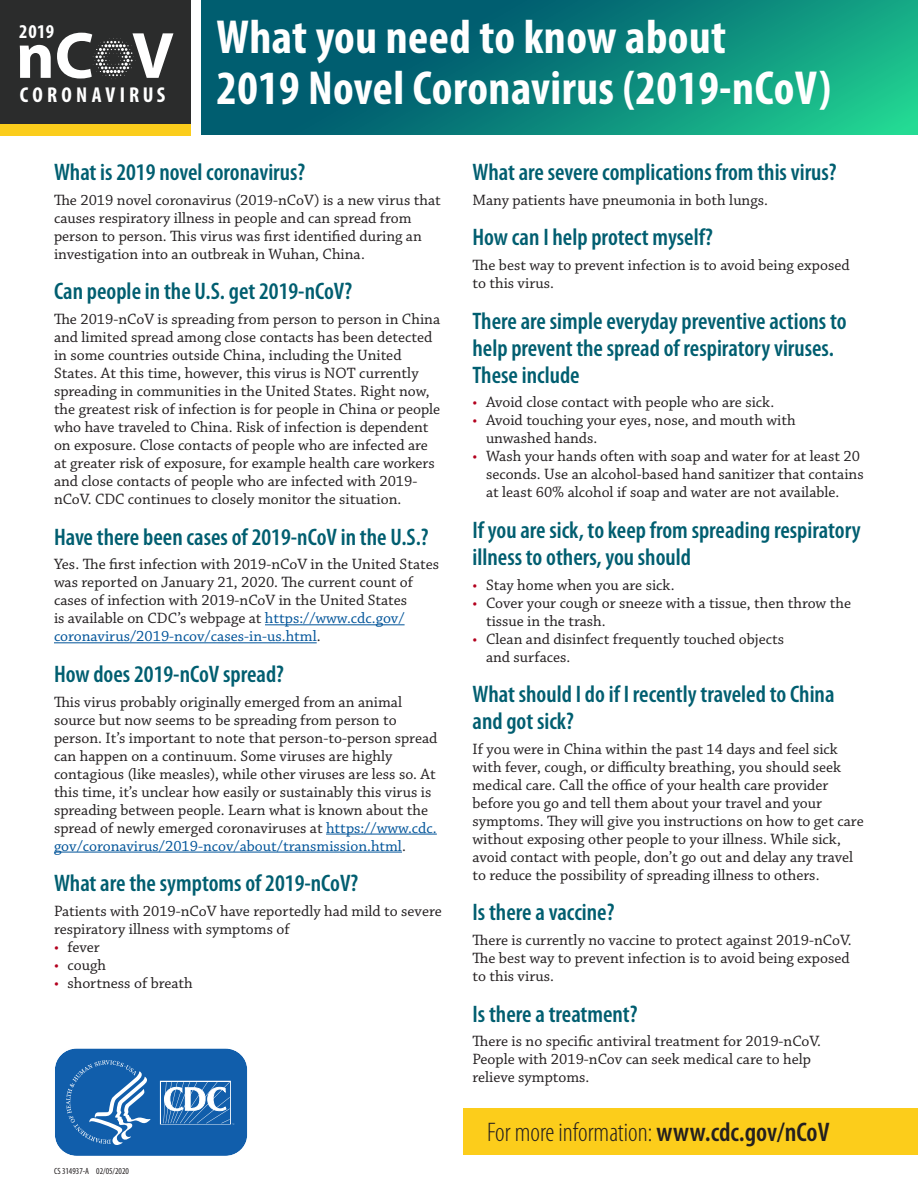
<style>
.page{position:relative;width:918px;height:1188px;background:#fff}
.page>*{position:absolute;margin:0;border:0;box-sizing:border-box;transform-origin:0 0}
.t1{font:700 66px "Myriad Pro";color:#fff}
.H1_BOLD_WHITE{font:700 condensed 48px/51px "Myriad Pro";letter-spacing:.01em;color:#fff}
.link{font:300 condensed 27px "Myriad Pro";color:#231f20}
.H2_headers{font:600 condensed 24px/27px "Myriad Pro";color:#005e70}
.t2{font:700 condensed 21.6px "Myriad Pro";letter-spacing:.195em;color:#fff}
.t3{font:700 condensed 19.65px "Myriad Pro";color:#fff}
.t4{font:15.75px/18px "Chaparral Pro";color:#231f20}
.t5{font:condensed 9px "Myriad Pro";color:#231f20}
.s1{color:#005499}
.s2{color:#b3001e}
.s3{font-weight:600}
</style>
<div class="page">
<div style="left:0;top:0;width:191px;height:124px;background:#2b2c2c"></div>
<svg style="left:93px;top:38px;width:43px;height:41px"></svg>
<div style="left:0;top:124px;width:191px;height:11px;background:#fbcd1c"></div>
<div style="left:463px;top:1108px;width:455px;height:47px;background:#fccd1b"></div>
<svg style="left:55px;top:1048px;width:193px;height:108px;background:#3174b6"></svg>
<svg style="left:201px;top:0;width:717px;height:135px;background:#098079"></svg>
<hr style="left:265px;top:624px;width:140px;height:1px;background:#005499">
<hr style="left:54px;top:642px;width:263px;height:1px;background:#005499">
<hr style="left:326px;top:834px;width:111px;height:1px;background:#005499">
<hr style="left:54px;top:852px;width:348px;height:1px;background:#005499">
<p class="t3" style="left:19px;top:19px;width:37px">2019</p>
<p class="t1" style="left:16px;top:13px;width:159px">nC V</p>
<p class="t2" style="left:20px;top:81px;width:147px">CORONAVIRUS</p>
<h1 class="H1_BOLD_WHITE" style="left:216px;top:11px;width:616px">What you need to know about<br>2019 Novel Coronavirus (2019-nCoV)</h1>
<h2 class="H2_headers" style="left:54px;top:159px;width:253px">What is 2019 novel coronavirus?</h2>
<p class="t4" style="left:54px;top:191px;width:388px">The 2019 novel coronavirus (2019-nCoV) is a new virus that causes respiratory illness in people and can spread from person to person. This virus was first identified during an investigation into an outbreak in Wuhan, China.</p>
<h2 class="H2_headers" style="left:54px;top:278px;width:300px">Can people in the U.S. get 2019-nCoV?</h2>
<p class="t4" style="left:54px;top:311px;width:388px">The 2019-nCoV is spreading from person to person in China and limited spread among close contacts has been detected in some countries outside China, including the United States. At this time, however, this virus is NOT currently spreading in communities in the United States. Right now, the greatest risk of infection is for people in China or people who have traveled to China. Risk of infection is dependent on exposure. Close contacts of people who are infected are at greater risk of exposure, for example health care workers and close contacts of people who are infected with 2019- nCoV. CDC continues to closely monitor the situation.</p>
<h2 class="H2_headers" style="left:54px;top:523px;width:376px">Have there been cases of 2019-nCoV in the U.S.?</h2>
<p class="t4" style="left:54px;top:556px;width:386px">Yes. The first infection with 2019-nCoV in the United States was reported on January 21, 2020. The current count of cases of infection with 2019-nCoV in the United States<br>is available on CDC’s webpage at <span class="s1">https://www.cdc.gov/ coronavirus/2019-ncov/cases-in-us.html</span>.</p>
<h2 class="H2_headers" style="left:54px;top:661px;width:232px">How does 2019-nCoV spread?</h2>
<p class="t4" style="left:54px;top:693px;width:385px">This virus probably originally emerged from an animal source but now seems to be spreading from person to person. It’s important to note that person-to-person spread can happen on a continuum. Some viruses are highly contagious (like measles), while other viruses are less so. At this time, it’s unclear how easily or sustainably this virus is spreading between people. Learn what is known about the spread of newly emerged coronaviruses at <span class="s1">https://www.cdc. gov/coronavirus/2019-ncov/about/transmission.html</span>.</p>
<h2 class="H2_headers" style="left:54px;top:870px;width:306px">What are the symptoms of 2019-nCoV?</h2>
<p class="t4" style="left:54px;top:902px;width:389px">Patients with 2019-nCoV have reportedly had mild to severe respiratory illness with symptoms of</p>
<p class="t4" style="left:54px;top:938px;width:47px"><span class="s2">•</span> fever</p>
<p class="t4" style="left:54px;top:956px;width:54px"><span class="s2">•</span> cough</p>
<p class="t4" style="left:54px;top:974px;width:140px"><span class="s2">•</span> shortness of breath</p>
<p class="t5" style="left:54px;top:1166px;width:77px">CS 314937-A 02/05/2020</p>
<h2 class="H2_headers" style="left:472px;top:159px;width:366px">What are severe complications from this virus?</h2>
<p class="t4" style="left:472px;top:191px;width:297px">Many patients have pneumonia in both lungs.</p>
<h2 class="H2_headers" style="left:472px;top:224px;width:242px">How can I help protect myself?</h2>
<p class="t4" style="left:472px;top:257px;width:379px">The best way to prevent infection is to avoid being exposed to this virus.</p>
<h2 class="H2_headers" style="left:472px;top:307px;width:376px">There are simple everyday preventive actions to help prevent the spread of respiratory viruses.<br>These include</h2>
<p class="t4" style="left:472px;top:394px;width:303px"><span class="s2">•</span> Avoid close contact with people who are sick.</p>
<p class="t4" style="left:486px;top:412px;width:311px;text-indent:-14px"><span class="s2">•</span> Avoid touching your eyes, nose, and mouth with unwashed hands.</p>
<p class="t4" style="left:486px;top:448px;width:379px;text-indent:-14px"><span class="s2">•</span> Wash your hands often with soap and water for at least 20 seconds. Use an alcohol-based hand sanitizer that contains at least 60% alcohol if soap and water are not available.</p>
<h2 class="H2_headers" style="left:472px;top:517px;width:390px">If you are sick, to keep from spreading respiratory illness to others, you should</h2>
<p class="t4" style="left:472px;top:576px;width:204px"><span class="s2">•</span> Stay home when you are sick.</p>
<p class="t4" style="left:486px;top:594px;width:367px;text-indent:-14px"><span class="s2">•</span> Cover your cough or sneeze with a tissue, then throw the tissue in the trash.</p>
<p class="t4" style="left:486px;top:630px;width:300px;text-indent:-14px"><span class="s2">•</span> Clean and disinfect frequently touched objects and surfaces.</p>
<h2 class="H2_headers" style="left:472px;top:681px;width:364px">What should I do if I recently traveled to China and got sick?</h2>
<p class="t4" style="left:472px;top:740px;width:393px">If you were in China within the past 14 days and feel sick with fever, cough, or difficulty breathing, you should seek medical care. Call the office of your health care provider before you go and tell them about your travel and your symptoms. They will give you instructions on how to get care without exposing other people to your illness. While sick, avoid contact with people, don’t go out and delay any travel to reduce the possibility of spreading illness to others.</p>
<h2 class="H2_headers" style="left:472px;top:899px;width:143px">Is there a vaccine?</h2>
<p class="t4" style="left:472px;top:932px;width:381px">There is currently no vaccine to protect against 2019-nCoV.<br>The best way to prevent infection is to avoid being exposed to this virus.</p>
<h2 class="H2_headers" style="left:472px;top:1000px;width:167px">Is there a treatment?</h2>
<p class="t4" style="left:472px;top:1033px;width:350px">There is no specific antiviral treatment for 2019-nCoV.<br>People with 2019-nCov can seek medical care to help relieve symptoms.</p>
<p class="link" style="left:487px;top:1118px;width:344px">For more information: <span class="s3">www.cdc.gov/nCoV</span></p>
</div>
